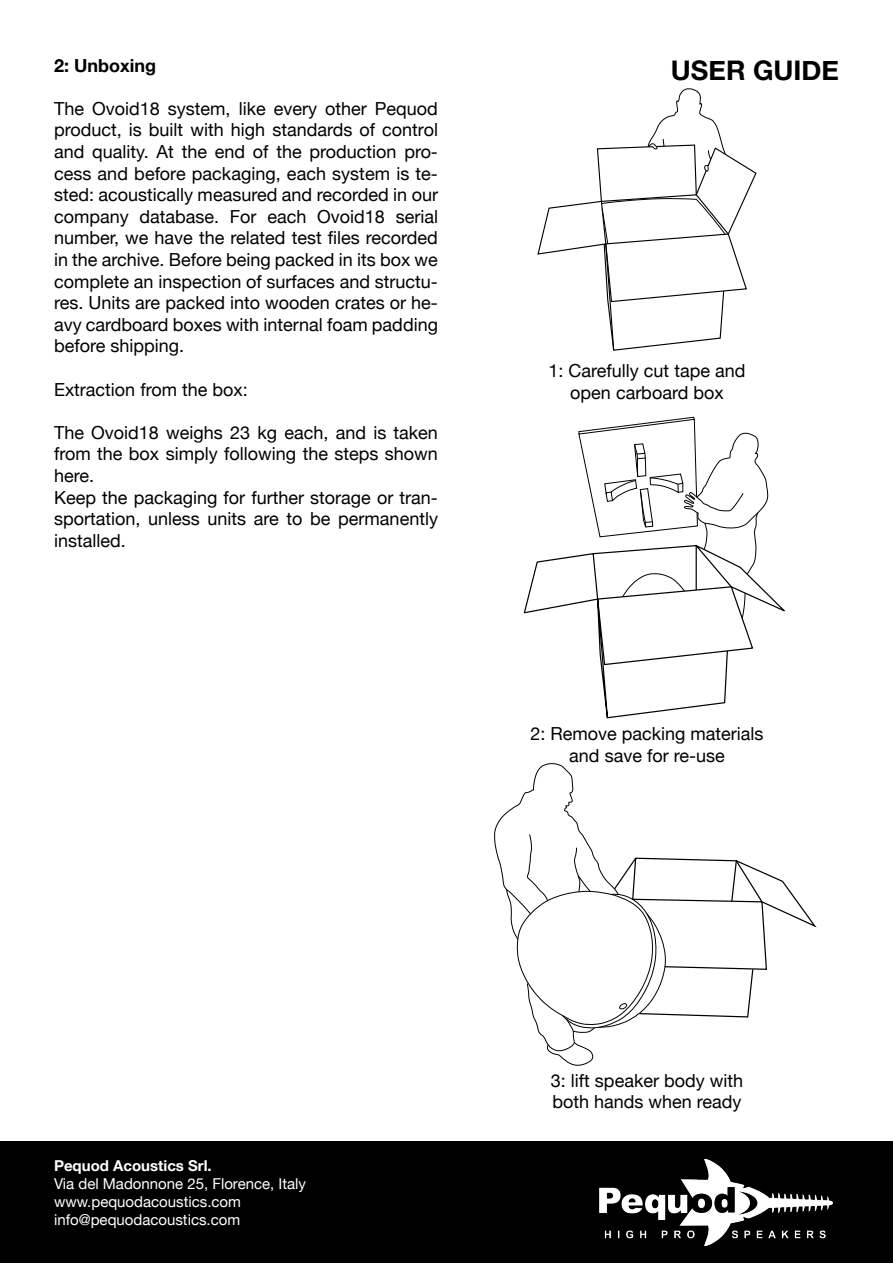
<style>
.page{position:relative;width:893px;height:1263px;background:#fff}
.page>*{position:absolute;margin:0;border:0;box-sizing:border-box;transform-origin:0 0}
.t1{font:700 27px "Helvetica Neue";color:#000}
.t2{font:18px/21.6px "Helvetica Neue";color:#000;text-align:justify}
.t3{font:700 18px "Helvetica Neue";color:#000}
.t4{font:15px "Helvetica Neue";color:#fff}
.t5{font:700 15px "Helvetica Neue";color:#fff}
</style>
<div class="page">
<div style="left:0;top:1142px;width:893px;height:121px;background:#000"></div>
<img style="left:599px;top:1158px;width:235px;height:89px">
<svg style="left:537px;top:88px;width:220px;height:263px"></svg>
<svg style="left:523px;top:417px;width:262px;height:302px"></svg>
<svg style="left:494px;top:763px;width:323px;height:303px"></svg>
<p class="t3" style="left:54px;top:51px;width:104px">2: Unboxing</p>
<p class="t2" style="left:54px;top:99px;width:385px">The Ovoid18 system, like every other Pequod product, is built with high standards of control and quality. At the end of the production pro&shy;cess and before packaging, each system is te&shy;sted: acoustically measured and recorded in our company database. For each Ovoid18 serial number, we have the related test files recorded in the archive. Before being packed in its box we complete an inspection of surfaces and structu&shy;res. Units are packed into wooden crates or he&shy;avy cardboard boxes with internal foam padding before shipping.</p>
<p class="t2" style="left:54px;top:379px;width:195px">Extraction from the box:</p>
<p class="t2" style="left:54px;top:423px;width:385px">The Ovoid18 weighs 23 kg each, and is taken from the box simply following the steps shown here.</p>
<p class="t2" style="left:54px;top:487px;width:385px">Keep the packaging for further storage or tran&shy;sportation, unless units are to be permanently installed.</p>
<p class="t1" style="left:671px;top:50px;width:169px">USER GUIDE</p>
<p class="t2" style="left:549px;top:361px;width:198px">1: Carefully cut tape and</p>
<p class="t2" style="left:570px;top:383px;width:155px">open carboard box</p>
<p class="t2" style="left:530px;top:724px;width:235px">2: Remove packing materials</p>
<p class="t2" style="left:569px;top:745px;width:157px">and save for re-use</p>
<p class="t5" style="left:54px;top:1153px;width:159px">Pequod Acoustics Srl.</p>
<p class="t4" style="left:54px;top:1172px;width:254px">Via del Madonnone 25, Florence, Italy</p>
<p class="t4" style="left:54px;top:1190px;width:188px">www.pequodacoustics.com</p>
<p class="t4" style="left:54px;top:1208px;width:188px">info@pequodacoustics.com</p>
<p class="t2" style="left:551px;top:1070px;width:194px">3: lift speaker body with</p>
<p class="t2" style="left:552px;top:1092px;width:191px">both hands when ready</p>
</div>
